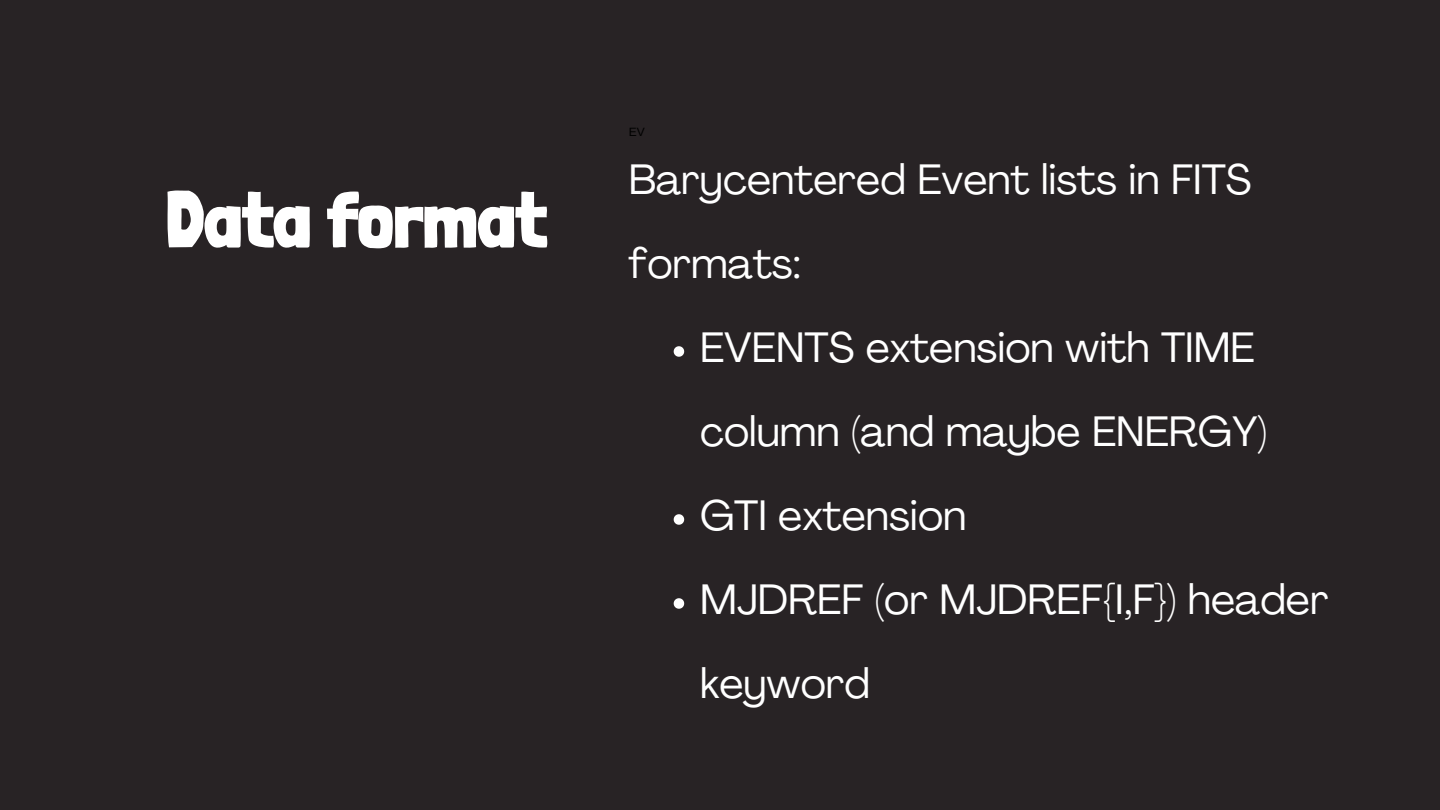
<style>
.page{position:relative;width:1440px;height:810px;background:#282325}
.page>*{position:absolute;margin:0;border:0;box-sizing:border-box;transform-origin:0 0}
.t1{font:900 80px "Londrina Solid";color:#fff}
.t2{font:42px/84px "Agrandir";color:#fff}
.t3{font:12px "Arimo";color:#000}
</style>
<div class="page">
<svg style="left:674px;top:346px;width:10px;height:11px"></svg>
<svg style="left:674px;top:514px;width:10px;height:11px"></svg>
<svg style="left:674px;top:598px;width:10px;height:11px"></svg>
<p class="t1" style="left:166px;top:171px;width:383px">Data format</p>
<p class="t3" style="left:629px;top:125px;width:17px">EV</p>
<p class="t2" style="left:629px;top:141px;width:624px">Barycentered Event lists in FITS formats:</p>
<p class="t2" style="left:700px;top:309px;width:568px">EVENTS extension with TIME column (and maybe ENERGY)</p>
<p class="t2" style="left:700px;top:477px;width:268px">GTI extension</p>
<h1 class="t2" style="left:700px;top:561px;width:630px">MJDREF (or MJDREF{I,F}) header keyword</h1>
</div>
